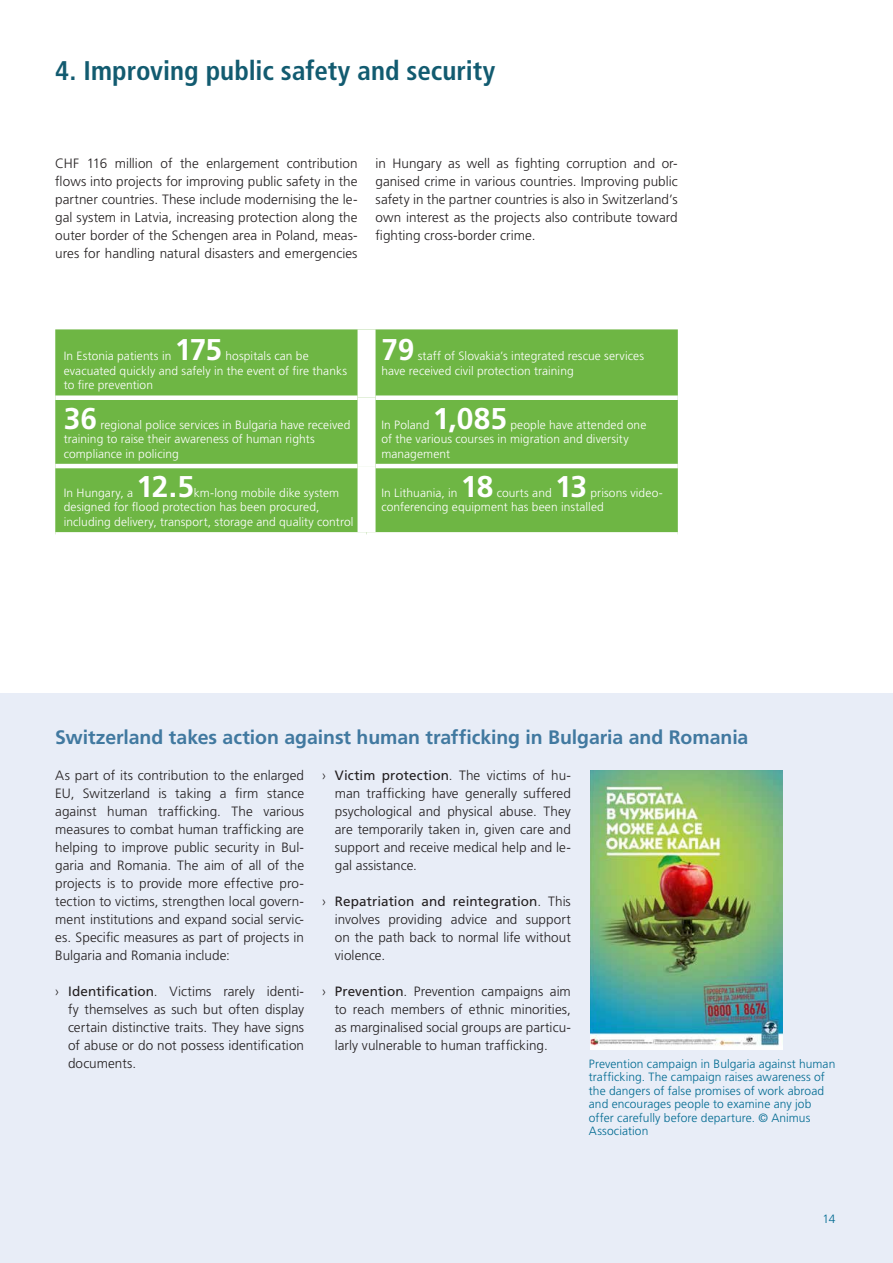
<style>
.page{position:relative;width:893px;height:1263px;background:#fff}
.page>*{position:absolute;margin:0;border:0;box-sizing:border-box;transform-origin:0 0}
.In_Zahlen{font:700 30px "Frutiger LT Pro";letter-spacing:-.03em;color:#fff}
.zwZiel{font:700 condensed 27px "Frutiger LT Pro";color:#125b70}
.Zwischentitel_13pt{font:700 19.5px "Frutiger LT Pro";letter-spacing:-.005em;color:#4179a0}
._4_Lauftext_9pt{font:300 13.5px/18px "Frutiger LT Pro";color:#231f20;text-align:justify}
.In_Zahlen-2{font:300 12px/14.4px "Frutiger LT Pro";letter-spacing:.005em;color:#fff}
._5_Legende{font:300 12px/13.5px "Frutiger LT Pro";letter-spacing:.005em;color:#006a91}
.s1{font-weight:400}
</style>
<div class="page">
<div style="left:0;top:693px;width:893px;height:570px;background:#e8edf7"></div>
<img style="left:591px;top:770px;width:191px;height:279px">
<div style="left:55px;top:329px;width:623px;height:203px;background:#6eb644"></div>
<div style="left:55px;top:395px;width:303px;height:5px;background:#fff"></div>
<div style="left:376px;top:395px;width:302px;height:5px;background:#fff"></div>
<hr style="left:55px;top:464px;width:303px;height:4px;background:#fff">
<hr style="left:376px;top:464px;width:302px;height:4px;background:#fff">
<div style="left:358px;top:329px;width:18px;height:69px;background:#fff"></div>
<div style="left:358px;top:398px;width:18px;height:68px;background:#fff"></div>
<div style="left:358px;top:466px;width:18px;height:66px;background:#fff"></div>
<p class="zwZiel" style="left:55px;top:54px;width:442px">4. Improving public safety and security</p>
<p class="_4_Lauftext_9pt" style="left:55px;top:154px;width:304px">CHF 116 million of the enlargement contribution flows into projects for improving public safety in the partner countries. These include modernising the le&shy;gal system in Latvia, increasing protection along the outer border of the Schengen area in Poland, meas&shy;ures for handling natural disasters and emergencies</p>
<p class="_4_Lauftext_9pt" style="left:376px;top:154px;width:304px">in Hungary as well as fighting corruption and or&shy;ganised crime in various countries. Improving public safety in the partner countries is also in Switzerland’s own interest as the projects also contribute toward fighting cross-border crime.</p>
<p class="In_Zahlen" style="left:175px;top:332px;width:49px">175</p>
<p class="In_Zahlen-2" style="left:64px;top:349px;width:285px;text-indent:162px">hospitals can be evacuated quickly and safely in the event of fire thanks to fire prevention</p>
<p class="In_Zahlen-2" style="left:64px;top:349px;width:109px">In Estonia patients in</p>
<p class="In_Zahlen" style="left:381px;top:332px;width:34px">79</p>
<p class="In_Zahlen-2" style="left:381px;top:349px;width:264px;text-indent:36px">staff of Slovakia’s integrated rescue services have received civil protection training</p>
<p class="In_Zahlen" style="left:64px;top:401px;width:35px">36</p>
<p class="In_Zahlen" style="left:433px;top:401px;width:76px">1,085</p>
<p class="In_Zahlen-2" style="left:64px;top:417px;width:288px;text-indent:37px">regional police services in Bulgaria have received training to raise their awareness of human rights compliance in policing</p>
<p class="In_Zahlen-2" style="left:381px;top:417px;width:49px">In Poland</p>
<p class="In_Zahlen-2" style="left:381px;top:417px;width:266px;text-indent:129px">people have attended one of the various courses in migration and diversity management</p>
<p class="In_Zahlen" style="left:136px;top:469px;width:59px">12.5</p>
<p class="In_Zahlen" style="left:461px;top:469px;width:34px">18</p>
<p class="In_Zahlen" style="left:555px;top:469px;width:34px">13</p>
<p class="In_Zahlen-2" style="left:64px;top:486px;width:291px;text-indent:130px">km-long mobile dike system designed for flood protection has been procured, including delivery, transport, storage and quality control</p>
<p class="In_Zahlen-2" style="left:381px;top:486px;width:78px">In Lithuania, in</p>
<p class="In_Zahlen-2" style="left:381px;top:486px;width:283px;text-indent:209px">prisons video&shy;conferencing equipment has been installed</p>
<p class="In_Zahlen-2" style="left:497px;top:486px;width:57px">courts and</p>
<p class="In_Zahlen-2" style="left:64px;top:486px;width:71px">In Hungary, a</p>
<p class="Zwischentitel_13pt" style="left:55px;top:725px;width:695px">Switzerland takes action against human trafficking in Bulgaria and Romania</p>
<p class="_4_Lauftext_9pt" style="left:55px;top:766px;width:250px">As part of its contribution to the enlarged EU, Switzerland is taking a firm stance against human trafficking. The various measures to combat human trafficking are helping to improve public security in Bul&shy;garia and Romania. The aim of all of the projects is to provide more effective pro&shy;tection to victims, strengthen local govern&shy;ment institutions and expand social servic&shy;es. Specific measures as part of projects in Bulgaria and Romania include:</p>
<p class="_4_Lauftext_9pt" style="left:68px;top:982px;width:238px;text-indent:-13px">› <span class="s1">Identification</span>. Victims rarely identi&shy;fy themselves as such but often display certain distinctive traits. They have signs of abuse or do not possess identification documents.</p>
<p class="_4_Lauftext_9pt" style="left:335px;top:766px;width:238px;text-indent:-13px">› <span class="s1">Victim protection</span>. The victims of hu&shy;man trafficking have generally suffered psychological and physical abuse. They are temporarily taken in, given care and support and receive medical help and le&shy;gal assistance.</p>
<p class="_4_Lauftext_9pt" style="left:335px;top:892px;width:238px;text-indent:-13px">› <span class="s1">Repatriation and reintegration</span>. This involves providing advice and support on the path back to normal life without violence.</p>
<p class="_4_Lauftext_9pt" style="left:335px;top:982px;width:238px;text-indent:-13px">› <span class="s1">Prevention</span>. Prevention campaigns aim to reach members of ethnic minorities, as marginalised social groups are particu&shy;larly vulnerable to human trafficking.</p>
<p class="_5_Legende" style="left:589px;top:1057px;width:248px">Prevention campaign in Bulgaria against human trafficking. The campaign raises awareness of the dangers of false promises of work abroad and encourages people to examine any job offer carefully before departure. © Animus Association</p>
<p class="_5_Legende" style="left:823px;top:1212px;width:14px">14</p>
</div>
